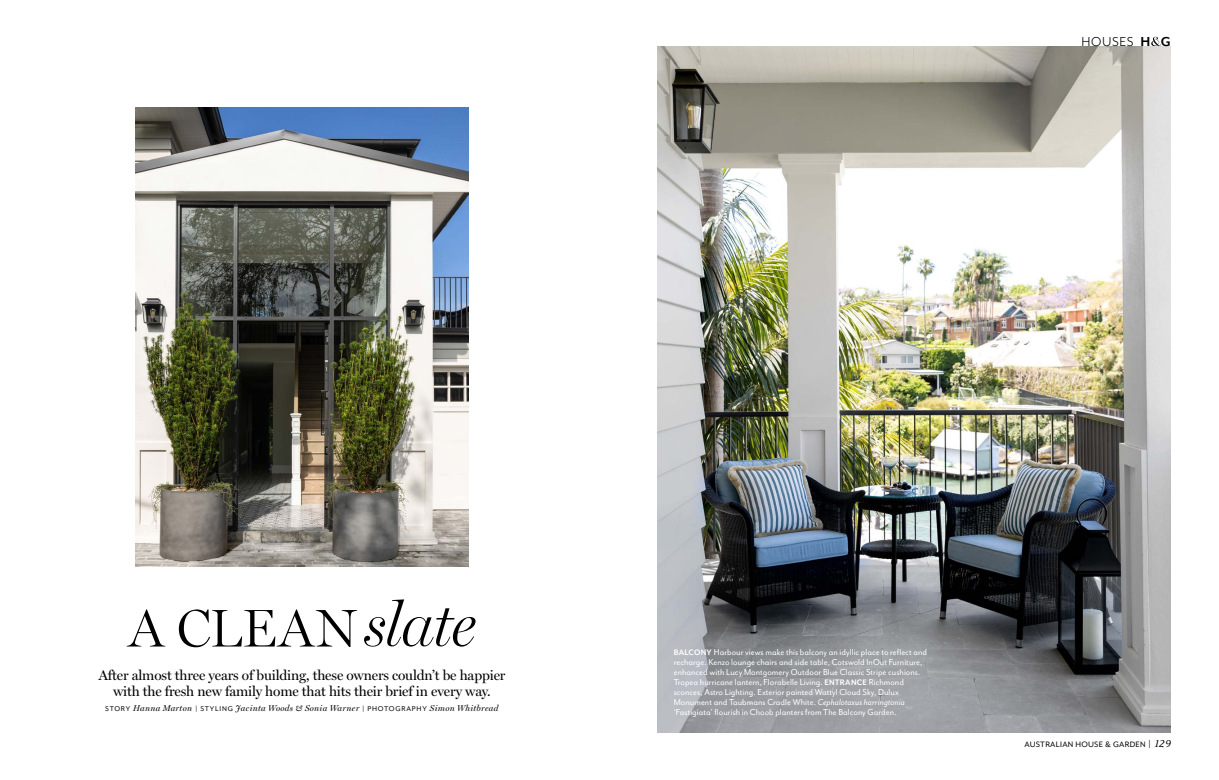
<style>
.page{position:relative;width:1219px;height:780px;background:#fff}
.page>*{position:absolute;margin:0;border:0;box-sizing:border-box;transform-origin:0 0}
.t1{font:300 53.4px "Miller Display";letter-spacing:.015em;color:#000}
.t2{font:14.8px "Mr Eaves San OT";letter-spacing:.04em;color:#000}
.t3{font:14px/16px "Miller Display";letter-spacing:-.01em;color:#000;text-align:center}
.t4{font:10px/10px "Mr Eaves San OT";letter-spacing:.005em;color:#fff;scale:.95 1}
.t5{font:9px "Mr Eaves Mod OT";letter-spacing:.03em;color:#000}
.t6{font:italic 8.5px "Miller Display";letter-spacing:.035em;color:#000}
.s1{font-family:"Mr Eaves Mod OT";font-weight:700;font-size:15px}
.s2{font-style:italic;font-size:62.4px}
.s3{font-family:"Mr Eaves San OT";font-style:normal;font-size:8px}
.s4{font-weight:700;font-size:9.2px}
.s5{font-style:italic}
.s6{font-family:"Mr Eaves San OT";font-size:10.4px}
.s7{font-family:"Eidetic Neo OT";font-style:italic;font-size:11.4px}
</style>
<div class="page">
<img style="left:658px;top:46px;width:513px;height:686px">
<img style="left:135px;top:108px;width:334px;height:458px">
<svg style="left:1151px;top:37px;width:10px;height:9px"></svg>
<h2 class="t2" style="left:1082px;top:34px;width:91px">HOUSES <span class="s1">H G</span></h2>
<h1 class="t1" style="left:128px;top:596px;width:349px">A CLEAN<span class="s2">slate</span></h1>
<h3 class="t3" style="left:98px;top:667px;width:409px">After almost three years of building, these owners couldn’t be happier with the fresh new family home that hits their brief in every way.</h3>
<p class="t6" style="left:105px;top:703px;width:395px"><span class="s3">STORY</span> Hanna Marton <span class="s3">| STYLING</span> Jacinta Woods &amp; Sonia Warner <span class="s3">| PHOTOGRAPHY</span> Simon Whitbread</p>
<p class="t4" style="left:674px;top:646px;width:268px"><span class="s4">BALCONY</span> Harbour views make this balcony an idyllic place to reflect and recharge. Kenzo lounge chairs and side table, Cotswold InOut Furniture, enhanced with Lucy Montgomery Outdoor Blue Classic Stripe cushions.<br>Tropea hurricane lantern, Florabelle Living. <span class="s4">ENTRANCE</span> Richmond sconces, Astro Lighting. Exterior painted Wattyl Cloud Sky, Dulux Monument and Taubmans Cradle White. <span class="s5">Cephalotaxus harringtonia </span>‘Fastigiata’ flourish in Choob planters from The Balcony Garden.</p>
<p class="t5" style="left:1024px;top:739px;width:148px">AUSTRALIAN HOUSE &amp; GARDEN <span class="s6">|</span> <span class="s7">129</span></p>
</div>
